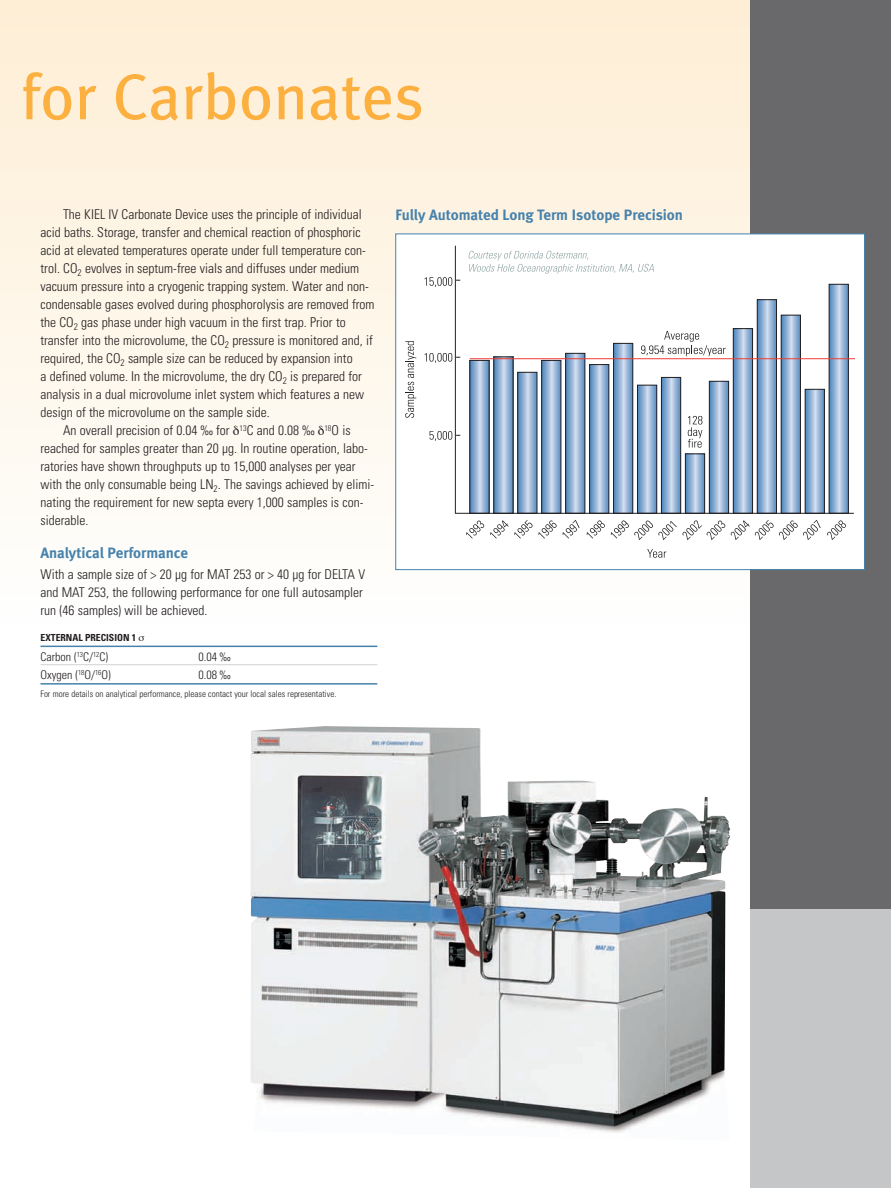
<style>
.page{position:relative;width:891px;height:1188px;background:#fff}
.page>*{position:absolute;margin:0;border:0;box-sizing:border-box;transform-origin:0 0}
.t1{font:64.5px "Meta Book LF";color:#fbb03f}
.t2{font:15px "Meta Bold LF";color:#4782ac}
.t3{font:300 condensed 13.5px/18px "Univers";color:#231f20}
.t4{font:300 condensed 12px "Univers";color:#231f20}
.t5{font:700 condensed 9.75px "Univers";color:#231f20}
.t6{font:300 condensed 9px "Univers";color:#231f20}
</style>
<div class="page">
<div style="left:0;top:0;width:887px;height:630px;background:linear-gradient(to bottom,#feeed4,#fefefe)"></div>
<div style="left:750px;top:0;width:141px;height:910px;background:#69696c"></div>
<div style="left:750px;top:909px;width:141px;height:279px;background:#c5c6c8"></div>
<img style="left:250px;top:726px;width:480px;height:407px">
<hr style="left:40px;top:646px;width:337px;height:1px;background:#4782ac">
<hr style="left:40px;top:664px;width:337px;height:1px;background:#d1d2d4">
<hr style="left:40px;top:683px;width:337px;height:2px;background:#4782ac">
<div style="left:396px;top:234px;width:468px;height:335px;background:#fff"></div>
<svg style="left:466px;top:520px;width:91px;height:19px"></svg>
<svg style="left:563px;top:520px;width:17px;height:19px"></svg>
<svg style="left:587px;top:520px;width:234px;height:20px"></svg>
<svg style="left:827px;top:520px;width:19px;height:20px"></svg>
<svg style="left:647px;top:549px;width:19px;height:9px"></svg>
<svg style="left:468px;top:251px;width:186px;height:23px"></svg>
<svg style="left:688px;top:416px;width:14px;height:32px"></svg>
<svg style="left:641px;top:331px;width:85px;height:25px"></svg>
<svg style="left:405px;top:341px;width:11px;height:77px"></svg>
<svg style="left:425px;top:277px;width:35px;height:10px"></svg>
<svg style="left:425px;top:353px;width:35px;height:10px"></svg>
<svg style="left:429px;top:431px;width:31px;height:10px"></svg>
<svg style="left:471px;top:362px;width:16px;height:150px;background:#99b7d8"></svg>
<div style="left:469px;top:360px;width:20px;height:154px;border:1px solid #231f20"></div>
<svg style="left:495px;top:359px;width:16px;height:153px;background:#9ab7d8"></svg>
<div style="left:493px;top:357px;width:20px;height:157px;border:1px solid #231f20"></div>
<svg style="left:519px;top:374px;width:16px;height:138px;background:#9ab7d8"></svg>
<div style="left:517px;top:372px;width:20px;height:142px;border:1px solid #231f20"></div>
<svg style="left:543px;top:362px;width:16px;height:150px;background:#9ab7d9"></svg>
<div style="left:541px;top:360px;width:20px;height:154px;border:1px solid #231f20"></div>
<svg style="left:567px;top:355px;width:16px;height:157px;background:#9ab7d8"></svg>
<div style="left:565px;top:353px;width:20px;height:161px;border:1px solid #231f20"></div>
<svg style="left:591px;top:366px;width:16px;height:146px;background:#9ab7d9"></svg>
<div style="left:589px;top:364px;width:20px;height:150px;border:1px solid #231f20"></div>
<svg style="left:615px;top:345px;width:16px;height:167px;background:#9ab7d8"></svg>
<div style="left:613px;top:343px;width:20px;height:171px;border:1px solid #231f20"></div>
<svg style="left:639px;top:387px;width:16px;height:125px;background:#9ab7d9"></svg>
<div style="left:637px;top:385px;width:20px;height:129px;border:1px solid #231f20"></div>
<svg style="left:663px;top:379px;width:16px;height:133px;background:#9ab7d9"></svg>
<div style="left:661px;top:377px;width:20px;height:137px;border:1px solid #231f20"></div>
<svg style="left:687px;top:455px;width:16px;height:57px"></svg>
<div style="left:685px;top:453px;width:20px;height:61px;border:1px solid #231f20"></div>
<svg style="left:711px;top:383px;width:16px;height:129px;background:#9ab7d9"></svg>
<div style="left:709px;top:381px;width:20px;height:133px;border:1px solid #231f20"></div>
<svg style="left:735px;top:330px;width:16px;height:182px;background:#9ab7d9"></svg>
<div style="left:733px;top:328px;width:20px;height:186px;border:1px solid #231f20"></div>
<svg style="left:759px;top:301px;width:16px;height:211px;background:#9ab7d8"></svg>
<div style="left:757px;top:299px;width:20px;height:215px;border:1px solid #231f20"></div>
<svg style="left:783px;top:317px;width:16px;height:195px;background:#9ab7d9"></svg>
<div style="left:781px;top:315px;width:20px;height:199px;border:1px solid #231f20"></div>
<svg style="left:807px;top:391px;width:16px;height:121px;background:#9ab7d9"></svg>
<div style="left:805px;top:389px;width:20px;height:125px;border:1px solid #231f20"></div>
<svg style="left:831px;top:286px;width:16px;height:226px;background:#9ab7d9"></svg>
<div style="left:829px;top:284px;width:20px;height:230px;border:1px solid #231f20"></div>
<hr style="left:470px;top:358px;width:385px;height:1px;background:#ee3e34">
<hr style="left:455px;top:246px;width:1px;height:267px;background:#231f20">
<hr style="left:455px;top:513px;width:399px;height:1px;background:#231f20">
<div style="left:395px;top:234px;width:470px;height:336px;border:1px solid #4782ac"></div>
<svg style="left:233px;top:425px;width:6px;height:10px"></svg>
<svg style="left:318px;top:425px;width:6px;height:10px"></svg>
<h1 class="t1" style="left:21px;top:59px;width:405px">for Carbonates</h1>
<p class="t3" style="left:63px;top:206px;width:300px">The KIEL IV Carbonate Device uses the principle of individual</p>
<p class="t3" style="left:41px;top:224px;width:322px">acid baths. Storage, transfer and chemical reaction of phosphoric</p>
<p class="t3" style="left:41px;top:242px;width:327px">acid at elevated temperatures operate under full temperature con-</p>
<p class="t3" style="left:41px;top:260px;width:320px">trol. CO<sub>2</sub> evolves in septum-free vials and diffuses under medium</p>
<p class="t3" style="left:41px;top:278px;width:330px">vacuum pressure into a cryogenic trapping system. Water and non-</p>
<p class="t3" style="left:41px;top:296px;width:336px">condensable gases evolved during phosphorolysis are removed from</p>
<p class="t3" style="left:40px;top:314px;width:307px">the CO<sub>2</sub> gas phase under high vacuum in the first trap. Prior to</p>
<p class="t3" style="left:40px;top:332px;width:334px">transfer into the microvolume, the CO<sub>2</sub> pressure is monitored and, if</p>
<p class="t3" style="left:41px;top:350px;width:314px">required, the CO<sub>2</sub> sample size can be reduced by expansion into</p>
<p class="t3" style="left:41px;top:368px;width:323px">a defined volume. In the microvolume, the dry CO<sub>2</sub> is prepared for</p>
<p class="t3" style="left:41px;top:386px;width:325px">analysis in a dual microvolume inlet system which features a new</p>
<p class="t3" style="left:41px;top:404px;width:231px">design of the microvolume on the sample side.</p>
<p class="t3" style="left:63px;top:422px;width:289px">An overall precision of 0.04 ‰ for <sup>13</sup>C and 0.08 ‰ <sup>18</sup>O is</p>
<p class="t3" style="left:40px;top:440px;width:329px">reached for samples greater than 20 µg. In routine operation, labo-</p>
<p class="t3" style="left:40px;top:458px;width:317px">ratories have shown throughputs up to 15,000 analyses per year</p>
<p class="t3" style="left:41px;top:476px;width:335px">with the only consumable being LN<sub>2</sub>. The savings achieved by elimi-</p>
<p class="t3" style="left:40px;top:494px;width:324px">nating the requirement for new septa every 1,000 samples is con-</p>
<p class="t3" style="left:40px;top:512px;width:49px">siderable.</p>
<p class="t2" style="left:40px;top:544px;width:149px">Analytical Performance</p>
<p class="t3" style="left:40px;top:566px;width:326px">With a sample size of &gt; 20 µg for MAT 253 or &gt; 40 µg for DELTA V and MAT 253, the following performance for one fuIl autosampler run (46 sampIes) will be achieved.</p>
<p class="t5" style="left:40px;top:634px;width:97px">EXTERNAL PRECISION 1</p>
<p class="t4" style="left:40px;top:652px;width:69px">Carbon (<sup>13</sup>C/<sup>12</sup>C)</p>
<p class="t4" style="left:198px;top:652px;width:34px">0.04 ‰</p>
<p class="t4" style="left:40px;top:670px;width:72px">Oxygen (<sup>18</sup>O/<sup>16</sup>O)</p>
<p class="t4" style="left:198px;top:670px;width:34px">0.08 ‰</p>
<p class="t6" style="left:40px;top:691px;width:297px">For more details on analytical performance, please contact your local sales representative.</p>
<p class="t2" style="left:395px;top:206px;width:289px">Fully Automated Long Term Isotope Precision</p>
</div>
